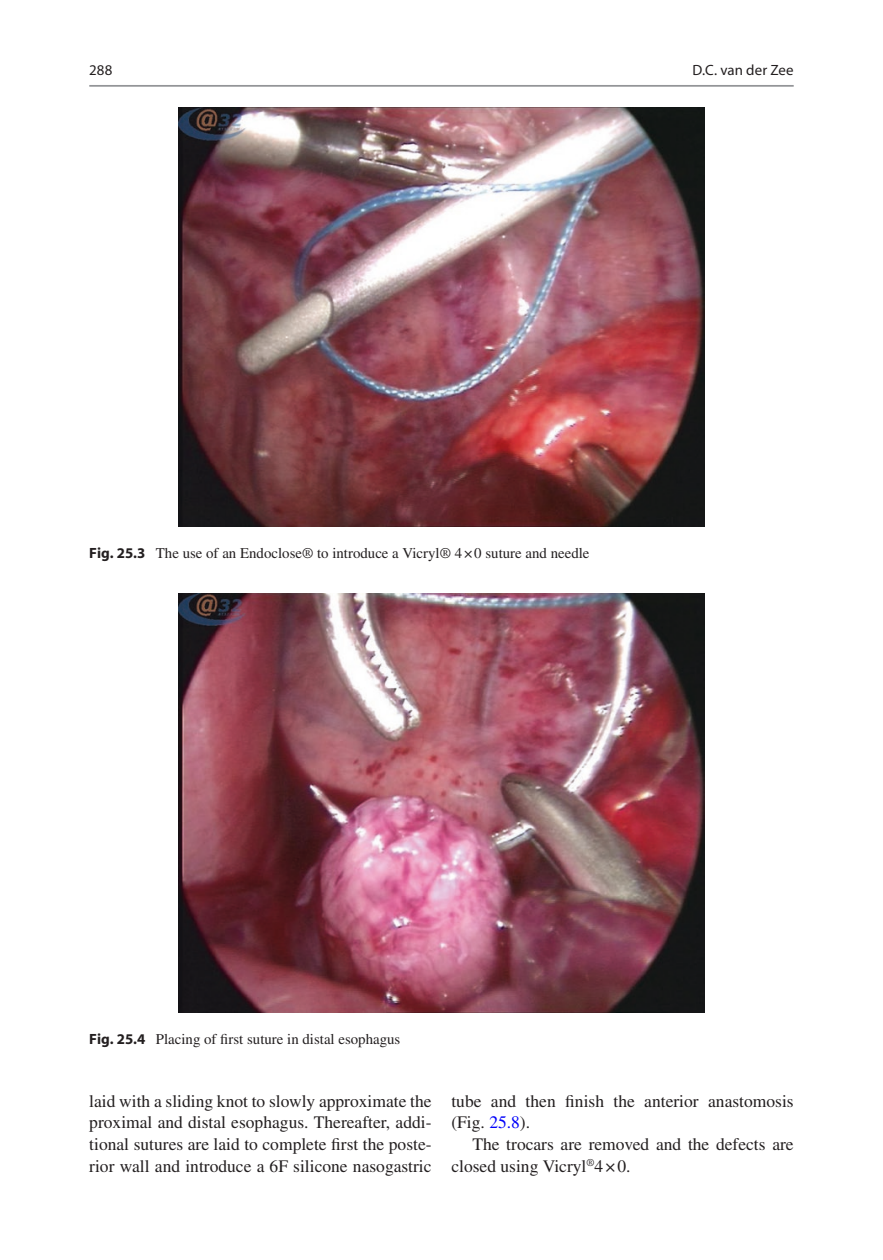
<style>
.page{position:relative;width:883px;height:1260px;background:#fff}
.page>*{position:absolute;margin:0;border:0;box-sizing:border-box;transform-origin:0 0}
.t1{font:17.5px/21.9px "Dvxvxv Times";color:#231f20}
.t2{font:14.88px "Dvxvxv Times";color:#231f20}
.t3{font:14.88px "Hmgntr Myriad";letter-spacing:.01em;color:#231f20}
.t4{font:14.88px "Yhqcxs Myriad";color:#231f20}
.s1{font-family:"Cqhhqw Myriad";font-weight:700}
.s2{color:#0000fa}
</style>
<div class="page">
<img style="left:179px;top:107px;width:525px;height:420px">
<img style="left:179px;top:593px;width:525px;height:419px">
<hr style="left:89px;top:85px;width:705px;height:2px;background:#939598">
<p class="t4" style="left:89px;top:63px;width:25px">288</p>
<p class="t3" style="left:692px;top:63px;width:103px">D.C. van der Zee</p>
<p class="t2" style="left:89px;top:545px;width:502px"><span class="s1">Fig. 25.3</span> The use of an Endoclose® to introduce a Vicryl® 4×0 suture and needle</p>
<p class="t2" style="left:89px;top:1030px;width:313px"><span class="s1">Fig. 25.4</span> Placing of first suture in distal esophagus</p>
<p class="t1" style="left:89px;top:1090px;width:344px;text-align:justify">laid with a sliding knot to slowly approximate the proximal and distal esophagus. Thereafter, addi&shy;tional sutures are laid to complete first the poste&shy;rior wall and introduce a 6F silicone nasogastric</p>
<p class="t1" style="left:451px;top:1090px;width:344px">tube and then finish the anterior anastomosis (Fig. <span class="s2">25.8</span>).</p>
<p class="t1" style="left:451px;top:1133px;width:344px;text-indent:21px">The trocars are removed and the defects are closed using Vicryl<sup>®</sup>4×0.</p>
</div>
